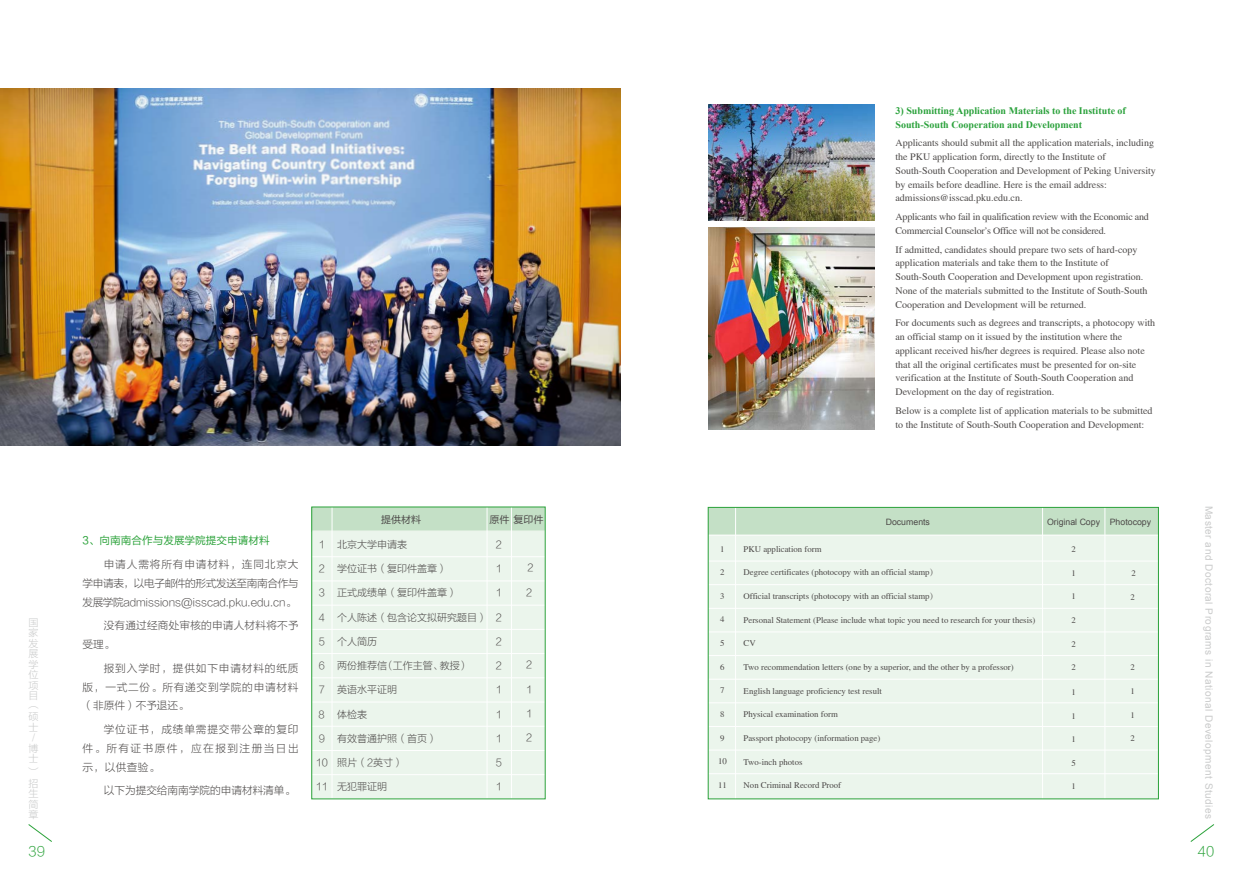
<style>
.page{position:relative;width:1241px;height:886px;background:#fff}
.page>*{position:absolute;margin:0;border:0;box-sizing:border-box;transform-origin:0 0}
.t1{font:13.38px "FZLTXHK GBK1 0";color:#2ba23a}
.t2{font:10.62px/18.8px "FZLTXHK GBK1 0";letter-spacing:.02em;color:#4c4948;text-align:justify}
.t3{font:10.62px "FZLTHK GBK1 0";color:#2ba23a}
.t4{font:10.62px "FZLTXHK GBK1 0";color:#4c4948}
.t5{font:10px/13.8px "Times";color:#4c4948}
.t6{font:10px "FZLTXHK GBK1 0";color:#4c4948}
.t7{font:10px/13.8px "Times";letter-spacing:-.02em;color:#4c4948}
.t8{font:700 10px/13.8px "Times New Roman";color:#29a13a}
.t9{font:10px "Arial";letter-spacing:.05em;color:#c9caca}
.t10{font:10px/10.5px "FZLTXHK GBK1 0";color:#c9caca;text-align:center}
.t11{font:10px "FZLTHK GBK1 0";color:#4c4948}
.t12{font:8.75px "Times";color:#4c4948}
.t13{font:8.75px "Arial";color:#4c4948}
.s1{font-family:"Adobe Song Std";font-weight:300}
</style>
<div class="page">
<img style="left:0;top:89px;width:620px;height:356px">
<div style="left:312px;top:507px;width:233px;height:292px;background:#ebf5ec"></div>
<div style="left:312px;top:507px;width:233px;height:24px;background:#c4e0c6"></div>
<hr style="left:312px;top:556px;width:233px;height:1px;background:#fff">
<hr style="left:312px;top:581px;width:233px;height:1px;background:#fff">
<hr style="left:312px;top:531px;width:233px;height:1px;background:#fff">
<hr style="left:312px;top:605px;width:233px;height:1px;background:#fff">
<hr style="left:312px;top:629px;width:233px;height:1px;background:#fff">
<hr style="left:312px;top:653px;width:233px;height:1px;background:#fff">
<hr style="left:312px;top:677px;width:233px;height:1px;background:#fff">
<hr style="left:312px;top:702px;width:233px;height:1px;background:#fff">
<hr style="left:312px;top:726px;width:233px;height:1px;background:#fff">
<hr style="left:312px;top:750px;width:233px;height:1px;background:#fff">
<hr style="left:312px;top:774px;width:233px;height:1px;background:#fff">
<hr style="left:332px;top:506px;width:1px;height:293px;background:#fff">
<hr style="left:486px;top:506px;width:1px;height:293px;background:#fff">
<hr style="left:511px;top:506px;width:1px;height:293px;background:#fff">
<div style="left:708px;top:507px;width:450px;height:292px;background:#ebf5ec"></div>
<div style="left:708px;top:507px;width:450px;height:28px;background:#c4e0c6"></div>
<hr style="left:708px;top:535px;width:450px;height:1px;background:#fff">
<hr style="left:708px;top:561px;width:450px;height:1px;background:#fff">
<hr style="left:708px;top:584px;width:450px;height:1px;background:#fff">
<hr style="left:708px;top:608px;width:450px;height:1px;background:#fff">
<hr style="left:708px;top:655px;width:450px;height:1px;background:#fff">
<hr style="left:708px;top:632px;width:450px;height:1px;background:#fff">
<hr style="left:708px;top:679px;width:450px;height:1px;background:#fff">
<hr style="left:708px;top:702px;width:450px;height:1px;background:#fff">
<hr style="left:708px;top:726px;width:450px;height:1px;background:#fff">
<hr style="left:708px;top:750px;width:450px;height:1px;background:#fff">
<hr style="left:708px;top:773px;width:450px;height:1px;background:#fff">
<hr style="left:735px;top:507px;width:1px;height:292px;background:#fff">
<hr style="left:1042px;top:507px;width:1px;height:292px;background:#fff">
<hr style="left:1104px;top:507px;width:1px;height:292px;background:#fff">
<div style="left:707px;top:507px;width:451px;height:292px;border:1px solid #2ba23a"></div>
<svg style="left:28px;top:824px;width:24px;height:18px"></svg>
<svg style="left:1190px;top:824px;width:24px;height:18px"></svg>
<img style="left:708px;top:227px;width:166px;height:202px">
<img style="left:708px;top:105px;width:166px;height:116px">
<p class="t10" style="left:29px;top:617px;width:11px">国家发展学位项目︵硕士/博士︶</p>
<p class="t10" style="left:29px;top:778px;width:11px;text-align:justify">招生简章</p>
<h1 class="t1" style="left:29px;top:844px;width:18px">39</h1>
<p class="t3" style="left:83px;top:535px;width:189px">3、向南南合作与发展学院提交申请材料</p>
<p class="t2" style="left:83px;top:555px;width:217px;text-indent:21px">申请人需将所有申请材料，连同北京大学申请表，以电子邮件的形式发送至南南合作与发展学院admissions@isscad.pku.edu.cn。</p>
<p class="t2" style="left:83px;top:616px;width:217px;text-indent:21px">没有通过经商处审核的申请人材料将不予受理。</p>
<p class="t2" style="left:83px;top:659px;width:217px;text-indent:21px">报到入学时，提供如下申请材料的纸质版，一式二份。所有递交到学院的申请材料（非原件）不予退还。</p>
<p class="t2" style="left:83px;top:720px;width:217px;text-indent:21px">学位证书，成绩单需提交带公章的复印件。所有证书原件，应在报到注册当日出示，以供查验。</p>
<p class="t4" style="left:104px;top:785px;width:193px">以下为提交给南南学院的申请材料清单。</p>
<p class="t6" style="left:319px;top:539px;width:8px">1</p>
<p class="t6" style="left:319px;top:563px;width:8px">2</p>
<p class="t6" style="left:319px;top:587px;width:8px">3</p>
<p class="t6" style="left:318px;top:611px;width:8px">4</p>
<p class="t6" style="left:319px;top:636px;width:8px">5</p>
<p class="t6" style="left:318px;top:660px;width:8px">6</p>
<p class="t6" style="left:319px;top:684px;width:8px">7</p>
<p class="t6" style="left:318px;top:708px;width:8px">8</p>
<p class="t6" style="left:318px;top:733px;width:8px">9</p>
<p class="t6" style="left:315px;top:757px;width:14px">10</p>
<p class="t6" style="left:315px;top:781px;width:14px">11</p>
<p class="t11" style="left:381px;top:514px;width:41px">提供材料</p>
<p class="t11" style="left:489px;top:514px;width:56px">原件复印件</p>
<p class="t6" style="left:337px;top:539px;width:71px">北京大学申请表</p>
<p class="t6" style="left:337px;top:563px;width:111px">学位证书（复印件盖章）</p>
<p class="t6" style="left:337px;top:587px;width:121px">正式成绩单（复印件盖章）</p>
<p class="t6" style="left:337px;top:611px;width:151px">个人陈述（包含论文拟研究题目）</p>
<p class="t6" style="left:337px;top:636px;width:41px">个人简历</p>
<p class="t6" style="left:337px;top:660px;width:133px">两份推荐信（工作主管、教授）</p>
<p class="t6" style="left:337px;top:684px;width:61px">英语水平证明</p>
<p class="t6" style="left:337px;top:708px;width:31px">体检表</p>
<p class="t6" style="left:337px;top:733px;width:101px">有效普通护照（首页）</p>
<p class="t6" style="left:337px;top:757px;width:68px">照片（2英寸）</p>
<p class="t6" style="left:337px;top:781px;width:51px">无犯罪证明</p>
<p class="t6" style="left:496px;top:539px;width:8px">2</p>
<p class="t6" style="left:496px;top:563px;width:8px">1</p>
<p class="t6" style="left:496px;top:587px;width:8px">1</p>
<p class="t6" style="left:496px;top:611px;width:8px">2</p>
<p class="t6" style="left:496px;top:636px;width:8px">2</p>
<p class="t6" style="left:496px;top:660px;width:8px">2</p>
<p class="t6" style="left:496px;top:684px;width:8px">1</p>
<p class="t6" style="left:496px;top:708px;width:8px">1</p>
<p class="t6" style="left:496px;top:733px;width:8px">1</p>
<p class="t6" style="left:496px;top:757px;width:8px">5</p>
<p class="t6" style="left:496px;top:781px;width:8px">1</p>
<p class="t6" style="left:527px;top:562px;width:8px">2</p>
<p class="t6" style="left:526px;top:587px;width:8px">2</p>
<p class="t6" style="left:526px;top:659px;width:8px">2</p>
<p class="t6" style="left:526px;top:684px;width:8px">1</p>
<p class="t6" style="left:526px;top:708px;width:8px">1</p>
<p class="t6" style="left:526px;top:732px;width:8px">2</p>
<p class="t8" style="left:895px;top:103px;width:232px">3) Submitting Application Materials to the Institute of<br>South-South Cooperation and Development</p>
<p class="t5" style="left:895px;top:136px;width:262px">Applicants should submit all the application materials, including the PKU application form, directly to the Institute of South-South Cooperation and Development of Peking University by emails before deadline. Here is the email address: admissions@isscad.pku.edu.cn.</p>
<p class="t7" style="left:895px;top:210px;width:255px">Applicants who fail in qualification review with the Economic and<br>Commercial Counselor’s Office will not be considered.</p>
<p class="t5" style="left:895px;top:242px;width:253px">If admitted, candidates should prepare two sets of hard-copy application materials and take them to the Institute of South-South Cooperation and Development upon registration.<br>None of the materials submitted to the Institute of South-South Cooperation and Development will be returned.</p>
<p class="t5" style="left:895px;top:316px;width:261px">For documents such as degrees and transcripts, a photocopy with an official stamp on it issued by the institution where the applicant received his/her degrees is required. Please also note that all the original certificates must be presented for on-site verification at the Institute of South-South Cooperation and Development on the day of registration.</p>
<p class="t5" style="left:895px;top:404px;width:258px">Below is a complete list of application materials to be submitted to the Institute of South-South Cooperation and Development:</p>
<p class="t12" style="left:720px;top:544px;width:6px">1</p>
<p class="t12" style="left:720px;top:567px;width:6px">2</p>
<p class="t12" style="left:720px;top:591px;width:6px">3</p>
<p class="t12" style="left:720px;top:614px;width:6px">4</p>
<p class="t12" style="left:720px;top:638px;width:6px">5</p>
<p class="t12" style="left:720px;top:662px;width:6px">6</p>
<p class="t12" style="left:720px;top:685px;width:6px">7</p>
<p class="t12" style="left:720px;top:709px;width:6px">8</p>
<p class="t12" style="left:720px;top:733px;width:6px">9</p>
<p class="t12" style="left:718px;top:756px;width:10px">10</p>
<p class="t12" style="left:718px;top:780px;width:10px">11</p>
<p class="t13" style="left:885px;top:516px;width:46px">Documents</p>
<p class="t13" style="left:1046px;top:516px;width:106px">Original Copy Photocopy</p>
<p class="t12" style="left:743px;top:544px;width:79px">PKU application form</p>
<p class="t12" style="left:743px;top:567px;width:196px">Degree certificates (photocopy with an official stamp<span class="s1">）</span></p>
<p class="t12" style="left:743px;top:591px;width:196px">Official transcripts (photocopy with an official stamp<span class="s1">）</span></p>
<p class="t12" style="left:743px;top:615px;width:293px">Personal Statement (Please include what topic you need to research for your thesis)</p>
<p class="t12" style="left:743px;top:638px;width:14px">CV</p>
<p class="t12" style="left:743px;top:662px;width:271px">Two recommendation letters (one by a superior, and the other by a professor)</p>
<p class="t12" style="left:743px;top:686px;width:140px">English language proficiency test result</p>
<p class="t12" style="left:743px;top:709px;width:96px">Physical examination form</p>
<p class="t12" style="left:743px;top:733px;width:138px">Passport photocopy (information page)</p>
<p class="t12" style="left:743px;top:757px;width:60px">Two-inch photos</p>
<p class="t12" style="left:743px;top:780px;width:99px">Non Criminal Record Proof</p>
<p class="t12" style="left:1071px;top:544px;width:6px">2</p>
<p class="t12" style="left:1071px;top:568px;width:6px">1</p>
<p class="t12" style="left:1071px;top:591px;width:6px">1</p>
<p class="t12" style="left:1071px;top:615px;width:6px">2</p>
<p class="t12" style="left:1071px;top:639px;width:6px">2</p>
<p class="t12" style="left:1071px;top:662px;width:6px">2</p>
<p class="t12" style="left:1071px;top:687px;width:6px">1</p>
<p class="t12" style="left:1071px;top:711px;width:6px">1</p>
<p class="t12" style="left:1071px;top:734px;width:6px">1</p>
<p class="t12" style="left:1071px;top:758px;width:6px">5</p>
<p class="t12" style="left:1071px;top:781px;width:6px">1</p>
<p class="t12" style="left:1131px;top:568px;width:6px">2</p>
<p class="t12" style="left:1130px;top:592px;width:6px">2</p>
<p class="t12" style="left:1130px;top:662px;width:6px">2</p>
<p class="t12" style="left:1130px;top:686px;width:6px">1</p>
<p class="t12" style="left:1130px;top:710px;width:6px">1</p>
<p class="t12" style="left:1130px;top:733px;width:6px">2</p>
<p class="t9" style="left:1215px;top:506px;width:315px;rotate:90deg">Master and Doctoral Programs in National Development Studies</p>
<h1 class="t1" style="left:1197px;top:844px;width:18px">40</h1>
</div>
